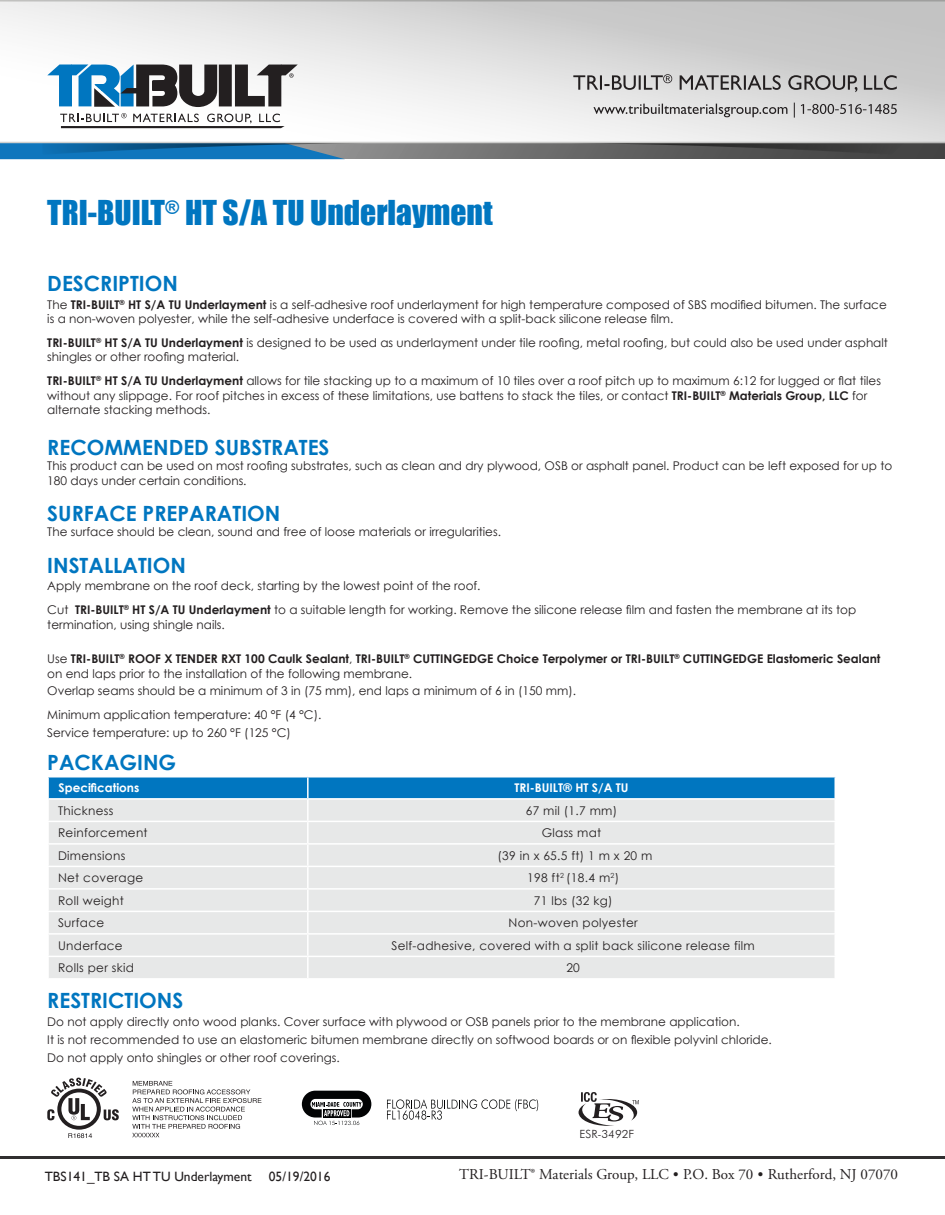
<style>
.page{position:relative;width:945px;height:1215px;background:#fff}
.page>*{position:absolute;margin:0;border:0;box-sizing:border-box;transform-origin:0 0}
.t1{font:31.5px "Impact";color:#0076c0}
.t2{font:700 21px "Century Gothic";color:#0076c0}
.t3{font:15px "Adobe Garamond Pro";color:#231f20}
.t4{font:13.5px "Gill Sans";color:#231f20}
.t5{font:12px/14.4px "Century Gothic";color:#231f20}
.t6{font:700 12px/14.4px "Century Gothic";color:#231f20}
.t7{font:12px "Century Gothic";letter-spacing:.025em;color:#231f20}
.t8{font:700 12px "Century Gothic";color:#fff}
.t9{font:300 11.25px "Futura BT";color:#231f20;scale:1.05 1}
.s1{font-weight:700}
.s2{font-weight:400}
</style>
<div class="page">
<img style="left:345px;top:143px;width:577px;height:12px">
<svg style="left:0;top:0;width:945px;height:143px"></svg>
<svg style="left:0;top:65px;width:345px;height:94px"></svg>
<svg style="left:573px;top:74px;width:324px;height:18px;background:#a9a8a9"></svg>
<svg style="left:593px;top:103px;width:304px;height:15px;background:#bdbdbd"></svg>
<div style="left:0;top:1156px;width:945px;height:5px;background:#231f20;opacity:.5"></div>
<svg style="left:48px;top:777px;width:788px;height:201px;background:#d0dde5"></svg>
<hr style="left:308px;top:798px;width:528px;height:2px;background:#fff">
<svg style="left:579px;top:1092px;width:60px;height:34px"></svg>
<svg style="left:302px;top:1091px;width:69px;height:34px"></svg>
<svg style="left:387px;top:1099px;width:151px;height:21px"></svg>
<svg style="left:57px;top:1089px;width:44px;height:41px"></svg>
<svg style="left:61px;top:1092px;width:36px;height:34px"></svg>
<svg style="left:47px;top:1078px;width:72px;height:42px"></svg>
<svg style="left:68px;top:1133px;width:24px;height:5px"></svg>
<svg style="left:132px;top:1081px;width:129px;height:56px"></svg>
<h1 class="t1" style="left:47px;top:188px;width:447px">TRI-BUILT<sup>®</sup> HT S/A TU Underlayment</h1>
<h2 class="t2" style="left:47px;top:268px;width:132px">DESCRIPTION</h2>
<p class="t5" style="left:47px;top:297px;width:841px">The <span class="s1">TRI-BUILT</span><sup>®</sup> <span class="s1">HT S/A TU Underlayment</span> is a self-adhesive roof underlayment for high temperature composed of SBS modified bitumen. The surface is a non-woven polyester, while the self-adhesive underface is covered with a split-back silicone release film.</p>
<p class="t5" style="left:47px;top:335px;width:842px"><span class="s1">TRI-BUILT</span><sup>®</sup> <span class="s1">HT S/A TU Underlayment</span> is designed to be used as underlayment under tile roofing, metal roofing, but could also be used under asphalt shingles or other roofing material.</p>
<p class="t5" style="left:47px;top:374px;width:835px"><span class="s1">TRI-BUILT</span><sup>®</sup> <span class="s1">HT S/A TU Underlayment</span> allows for tile stacking up to a maximum of 10 tiles over a roof pitch up to maximum 6:12 for lugged or flat tiles without any slippage. For roof pitches in excess of these limitations, use battens to stack the tiles, or contact <span class="s1">TRI-BUILT</span><sup>®</sup> <span class="s1">Materials Group, LLC</span> for alternate stacking methods.</p>
<h2 class="t2" style="left:47px;top:431px;width:284px">RECOMMENDED SUBSTRATES</h2>
<p class="t5" style="left:47px;top:458px;width:847px;line-height:15px">This product can be used on most roofing substrates, such as clean and dry plywood, OSB or asphalt panel. Product can be left exposed for up to<br>180 days under certain conditions.</p>
<h2 class="t2" style="left:47px;top:498px;width:235px">SURFACE PREPARATION</h2>
<p class="t5" style="left:47px;top:525px;width:455px">The surface should be clean, sound and free of loose materials or irregularities.</p>
<h2 class="t2" style="left:47px;top:549px;width:140px">INSTALLATION</h2>
<p class="t5" style="left:47px;top:574px;width:811px;line-height:24px">Apply membrane on the roof deck, starting by the lowest point of the roof.<br>Cut <span class="s1">TRI-BUILT</span><sup>®</sup> <span class="s1">HT S/A TU Underlayment</span> to a suitable length for working. Remove the silicone release film and fasten the membrane at its top</p>
<p class="t5" style="left:47px;top:617px;width:179px">termination, using shingle nails.</p>
<p class="t6" style="left:47px;top:651px;width:835px"><span class="s2">Use</span> TRI-BUILT<sup>®</sup> ROOF X TENDER RXT 100 Caulk Sealant<span class="s2">,</span> TRI-BUILT<sup>®</sup> CUTTINGEDGE Choice Terpolymer or TRI-BUILT<sup>®</sup> CUTTINGEDGE Elastomeric Sealant <span class="s2">on end laps prior to the installation of the following membrane.</span></p>
<p class="t5" style="left:47px;top:679px;width:530px;line-height:24px">Overlap seams should be a minimum of 3 in (75 mm), end laps a minimum of 6 in (150 mm).<br>Minimum application temperature: 40 °F (4 °C).</p>
<p class="t5" style="left:47px;top:725px;width:245px">Service temperature: up to 260 °F (125 °C)</p>
<h2 class="t2" style="left:47px;top:746px;width:130px">PACKAGING</h2>
<p class="t8" style="left:59px;top:778px;width:82px">Specifications</p>
<p class="t8" style="left:514px;top:778px;width:116px">TRI-BUILT® HT S/A TU</p>
<p class="t7" style="left:58px;top:802px;width:57px">Thickness</p>
<p class="t5" style="left:526px;top:803px;width:93px">67 mil (1.7 mm)</p>
<p class="t7" style="left:58px;top:824px;width:91px">Reinforcement</p>
<p class="t7" style="left:542px;top:824px;width:61px">Glass mat</p>
<p class="t7" style="left:58px;top:847px;width:69px">Dimensions</p>
<p class="t5" style="left:497px;top:848px;width:156px">(39 in x 65.5 ft) 1 m x 20 m</p>
<p class="t7" style="left:58px;top:869px;width:87px">Net coverage</p>
<p class="t5" style="left:527px;top:870px;width:93px">198 ft<sup>2</sup> (18.4 m<sup>2</sup>)</p>
<p class="t7" style="left:58px;top:892px;width:67px">Roll weight</p>
<p class="t5" style="left:534px;top:893px;width:80px">71 lbs (32 kg)</p>
<p class="t7" style="left:58px;top:914px;width:48px">Surface</p>
<p class="t7" style="left:509px;top:914px;width:131px">Non-woven polyester</p>
<p class="t7" style="left:58px;top:937px;width:66px">Underface</p>
<p class="t7" style="left:391px;top:937px;width:365px">Self-adhesive, covered with a split back silicone release film</p>
<p class="t7" style="left:58px;top:959px;width:78px">Rolls per skid</p>
<p class="t5" style="left:566px;top:960px;width:15px">20</p>
<h2 class="t2" style="left:47px;top:984px;width:138px">RESTRICTIONS</h2>
<p class="t5" style="left:47px;top:1012px;width:726px;line-height:18px">Do not apply directly onto wood planks. Cover surface with plywood or OSB panels prior to the membrane application.<br>It is not recommended to use an elastomeric bitumen membrane directly on softwood boards or on flexible polyvinl chloride.<br>Do not apply onto shingles or other roof coverings.</p>
<p class="t9" style="left:579px;top:1127px;width:54px">ESR-3492F</p>
<p class="t4" style="left:45px;top:1169px;width:208px">TBS141_TB SA HT TU Underlayment</p>
<p class="t4" style="left:269px;top:1169px;width:63px">05/19/2016</p>
<p class="t3" style="left:459px;top:1165px;width:440px">TRI-BUILT® Materials Group, LLC • P.O. Box 70 • Rutherford, NJ 07070</p>
</div>
